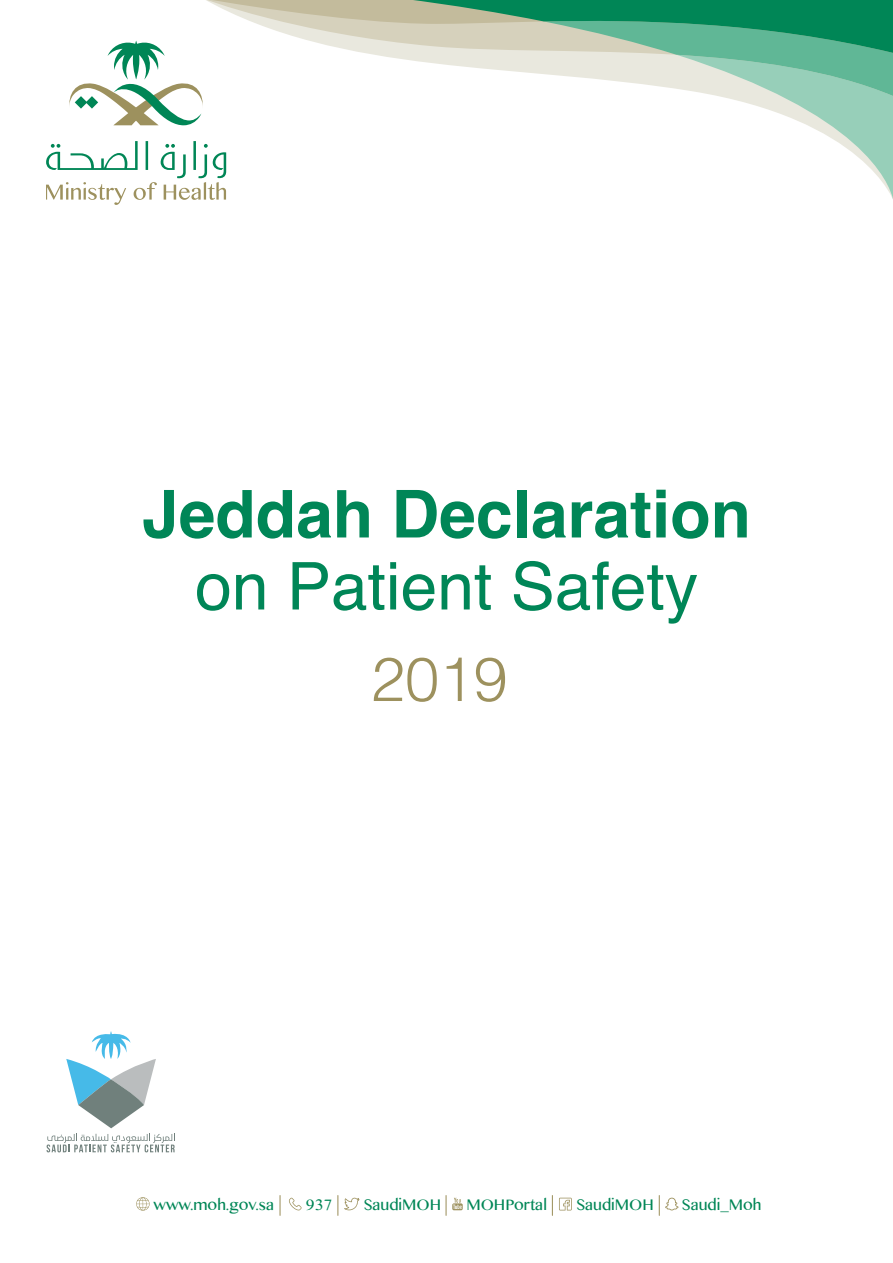
<style>
.page{position:relative;width:893px;height:1263px;background:#fff}
.page>*{position:absolute;margin:0;border:0;box-sizing:border-box;transform-origin:0 0}
.t1{font:700 66px "Helvetica";color:#008657}
.t2{font:66px "Helvetica";color:#008657}
.t3{font:300 61.5px "Helvetica";color:#9d915e}
.t4{font:15.45px "Gurmukhi MN";color:#008656}
</style>
<div class="page">
<svg style="left:46px;top:0;width:847px;height:205px"></svg>
<svg style="left:344px;top:1198px;width:15px;height:12px"></svg>
<svg style="left:559px;top:1198px;width:13px;height:12px"></svg>
<svg style="left:289px;top:1198px;width:13px;height:12px"></svg>
<svg style="left:337px;top:1195px;width:1px;height:20px"></svg>
<hr style="left:279px;top:1195px;width:2px;height:20px;background:#9d915e">
<svg style="left:446px;top:1195px;width:17px;height:20px"></svg>
<svg style="left:552px;top:1195px;width:1px;height:20px"></svg>
<svg style="left:659px;top:1195px;width:19px;height:20px"></svg>
<svg style="left:136px;top:1197px;width:14px;height:13px"></svg>
<svg style="left:66px;top:1031px;width:90px;height:97px"></svg>
<svg style="left:47px;top:1134px;width:128px;height:18px"></svg>
<h1 class="t1" style="left:142px;top:461px;width:610px">Jeddah Declaration</h1>
<h1 class="t2" style="left:195px;top:535px;width:504px">on Patient Safety</h1>
<h2 class="t3" style="left:371px;top:627px;width:138px">2019</h2>
<p class="t4" style="left:154px;top:1194px;width:122px">www.moh.gov.sa</p>
<p class="t4" style="left:306px;top:1194px;width:28px">937</p>
<p class="t4" style="left:364px;top:1194px;width:79px">SaudiMOH</p>
<p class="t4" style="left:466px;top:1194px;width:82px">MOHPortal</p>
<p class="t4" style="left:577px;top:1194px;width:79px">SaudiMOH</p>
<p class="t4" style="left:682px;top:1194px;width:81px">Saudi_Moh</p>
</div>
